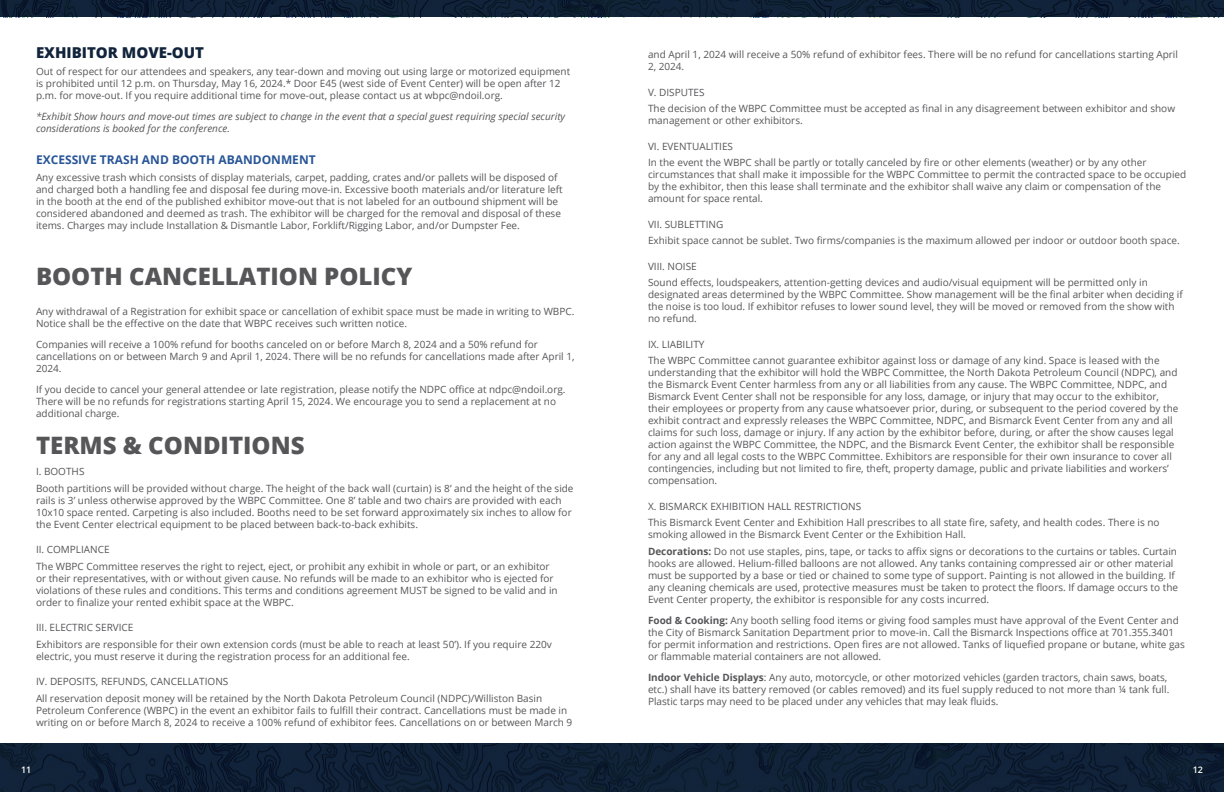
<style>
.page{position:relative;width:1224px;height:792px;background:#fff}
.page>*{position:absolute;margin:0;border:0;box-sizing:border-box;transform-origin:0 0}
.t1{font:800 24px "Open Sans";color:#565659}
.t2{font:800 15px "Open Sans";color:#12243b}
.t3{font:700 12px "Open Sans";color:#285597}
.t4{font:10px/12px "Open Sans";color:#565659}
.t5{font:italic 10px/12px "Open Sans";color:#565659}
.t6{font:600 9px "Open Sans";color:#fff}
.s1{font-weight:700}
</style>
<div class="page">
<svg style="left:0;top:743px;width:1224px;height:49px;background:#0e1f34"></svg>
<svg style="left:0;top:0;width:1224px;height:17px;background:#0e1e33"></svg>
<h2 class="t2" style="left:36px;top:41px;width:170px">EXHIBITOR MOVE-OUT</h2>
<p class="t4" style="left:36px;top:65px;width:536px">Out of respect for our attendees and speakers, any tear-down and moving out using large or motorized equipment is prohibited until 12 p.m. on Thursday, May 16, 2024.* Door E45 (west side of Event Center) will be open after 12 p.m. for move-out. If you require additional time for move-out, please contact us at wbpc@ndoil.org.</p>
<p class="t5" style="left:36px;top:110px;width:531px">*Exhibit Show hours and move-out times are subject to change in the event that a special guest requiring special security considerations is booked for the conference.</p>
<p class="t3" style="left:36px;top:151px;width:281px">EXCESSIVE TRASH AND BOOTH ABANDONMENT</p>
<p class="t4" style="left:36px;top:171px;width:528px">Any excessive trash which consists of display materials, carpet, padding, crates and/or pallets will be disposed of and charged both a handling fee and disposal fee during move-in. Excessive booth materials and/or literature left in the booth at the end of the published exhibitor move-out that is not labeled for an outbound shipment will be considered abandoned and deemed as trash. The exhibitor will be charged for the removal and disposal of these items. Charges may include Installation &amp; Dismantle Labor, Forklift/Rigging Labor, and/or Dumpster Fee.</p>
<h1 class="t1" style="left:36px;top:258px;width:378px">BOOTH CANCELLATION POLICY</h1>
<p class="t4" style="left:36px;top:305px;width:540px">Any withdrawal of a Registration for exhibit space or cancellation of exhibit space must be made in writing to WBPC.<br>Notice shall be the effective on the date that WBPC receives such written notice.</p>
<p class="t4" style="left:36px;top:338px;width:540px">Companies will receive a 100% refund for booths canceled on or before March 8, 2024 and a 50% refund for cancellations on or between March 9 and April 1, 2024. There will be no refunds for cancellations made after April 1,<br>2024.</p>
<p class="t4" style="left:36px;top:383px;width:531px">If you decide to cancel your general attendee or late registration, please notify the NDPC office at ndpc@ndoil.org.<br>There will be no refunds for registrations starting April 15, 2024. We encourage you to send a replacement at no additional charge.</p>
<h1 class="t1" style="left:36px;top:427px;width:270px">TERMS &amp; CONDITIONS</h1>
<p class="t4" style="left:36px;top:463px;width:539px;line-height:16.5px">I. BOOTHS<br>Booth partitions will be provided without charge. The height of the back wall (curtain) is 8’ and the height of the side</p>
<p class="t4" style="left:36px;top:494px;width:537px">rails is 3’ unless otherwise approved by the WBPC Committee. One 8’ table and two chairs are provided with each<br>10x10 space rented. Carpeting is also included. Booths need to be set forward approximately six inches to allow for the Event Center electrical equipment to be placed between back-to-back exhibits.</p>
<p class="t4" style="left:36px;top:541px;width:515px;line-height:16.5px">II. COMPLIANCE<br>The WBPC Committee reserves the right to reject, eject, or prohibit any exhibit in whole or part, or an exhibitor</p>
<p class="t4" style="left:36px;top:572px;width:523px">or their representatives, with or without given cause. No refunds will be made to an exhibitor who is ejected for violations of these rules and conditions. This terms and conditions agreement MUST be signed to be valid and in order to finalize your rented exhibit space at the WBPC.</p>
<p class="t4" style="left:36px;top:619px;width:517px;line-height:16.5px">III. ELECTRIC SERVICE<br>Exhibitors are responsible for their own extension cords (must be able to reach at least 50’). If you require 220v</p>
<p class="t4" style="left:36px;top:650px;width:375px">electric, you must reserve it during the registration process for an additional fee.</p>
<p class="t4" style="left:36px;top:673px;width:508px;line-height:16.5px">IV. DEPOSITS, REFUNDS, CANCELLATIONS<br>All reservation deposit money will be retained by the North Dakota Petroleum Council (NDPC)/Williston Basin</p>
<p class="t4" style="left:36px;top:704px;width:538px">Petroleum Conference (WBPC) in the event an exhibitor fails to fulfill their contract. Cancellations must be made in writing on or before March 8, 2024 to receive a 100% refund of exhibitor fees. Cancellations on or between March 9</p>
<p class="t4" style="left:648px;top:48px;width:532px">and April 1, 2024 will receive a 50% refund of exhibitor fees. There will be no refund for cancellations starting April<br>2, 2024.</p>
<p class="t4" style="left:648px;top:83px;width:529px;line-height:16.5px">V. DISPUTES<br>The decision of the WBPC Committee must be accepted as final in any disagreement between exhibitor and show</p>
<p class="t4" style="left:648px;top:114px;width:156px">management or other exhibitors.</p>
<p class="t4" style="left:648px;top:137px;width:500px;line-height:16.5px">VI. EVENTUALITIES<br>In the event the WBPC shall be partly or totally canceled by fire or other elements (weather) or by any other</p>
<p class="t4" style="left:648px;top:168px;width:540px">circumstances that shall make it impossible for the WBPC Committee to permit the contracted space to be occupied by the exhibitor, then this lease shall terminate and the exhibitor shall waive any claim or compensation of the amount for space rental.</p>
<p class="t4" style="left:648px;top:215px;width:533px;line-height:16.5px">VII. SUBLETTING<br>Exhibit space cannot be sublet. Two firms/companies is the maximum allowed per indoor or outdoor booth space.</p>
<p class="t4" style="left:648px;top:257px;width:501px;line-height:16.5px">VIII. NOISE<br>Sound effects, loudspeakers, attention-getting devices and audio/visual equipment will be permitted only in</p>
<p class="t4" style="left:648px;top:288px;width:536px">designated areas determined by the WBPC Committee. Show management will be the final arbiter when deciding if the noise is too loud. If exhibitor refuses to lower sound level, they will be moved or removed from the show with no refund.</p>
<p class="t4" style="left:648px;top:335px;width:513px;line-height:16.5px">IX. LIABILITY<br>The WBPC Committee cannot guarantee exhibitor against loss or damage of any kind. Space is leased with the</p>
<p class="t4" style="left:648px;top:366px;width:532px">understanding that the exhibitor will hold the WBPC Committee, the North Dakota Petroleum Council (NDPC), and the Bismarck Event Center harmless from any or all liabilities from any cause. The WBPC Committee, NDPC, and Bismarck Event Center shall not be responsible for any loss, damage, or injury that may occur to the exhibitor, their employees or property from any cause whatsoever prior, during, or subsequent to the period covered by the exhibit contract and expressly releases the WBPC Committee, NDPC, and Bismarck Event Center from any and all claims for such loss, damage or injury. If any action by the exhibitor before, during, or after the show causes legal action against the WBPC Committee, the NDPC, and the Bismarck Event Center, the exhibitor shall be responsible for any and all legal costs to the WBPC Committee. Exhibitors are responsible for their own insurance to cover all contingencies, including but not limited to fire, theft, property damage, public and private liabilities and workers’ compensation.</p>
<p class="t4" style="left:648px;top:497px;width:513px;line-height:16.5px">X. BISMARCK EXHIBITION HALL RESTRICTIONS<br>This Bismarck Event Center and Exhibition Hall prescribes to all state fire, safety, and health codes. There is no</p>
<p class="t4" style="left:648px;top:526px;width:531px;line-height:16.5px">smoking allowed in the Bismarck Event Center or the Exhibition Hall.<br><span class="s1">Decorations:</span> Do not use staples, pins, tape, or tacks to affix signs or decorations to the curtains or tables. Curtain</p>
<p class="t4" style="left:648px;top:557px;width:532px">hooks are allowed. Helium-filled balloons are not allowed. Any tanks containing compressed air or other material must be supported by a base or tied or chained to some type of support. Painting is not allowed in the building. If any cleaning chemicals are used, protective measures must be taken to protect the floors. If damage occurs to the Event Center property, the exhibitor is responsible for any costs incurred.</p>
<p class="t4" style="left:648px;top:614px;width:538px"><span class="s1">Food &amp; Cooking:</span> Any booth selling food items or giving food samples must have approval of the Event Center and the City of Bismarck Sanitation Department prior to move-in. Call the Bismarck Inspections office at 701.355.3401 for permit information and restrictions. Open fires are not allowed. Tanks of liquefied propane or butane, white gas or flammable material containers are not allowed.</p>
<p class="t4" style="left:648px;top:671px;width:523px"><span class="s1">Indoor Vehicle Displays</span>: Any auto, motorcycle, or other motorized vehicles (garden tractors, chain saws, boats, etc.) shall have its battery removed (or cables removed) and its fuel supply reduced to not more than ¼ tank full.<br>Plastic tarps may need to be placed under any vehicles that may leak fluids.</p>
<p class="t6" style="left:21px;top:763px;width:12px">11</p>
<p class="t6" style="left:1193px;top:763px;width:12px">12</p>
</div>
